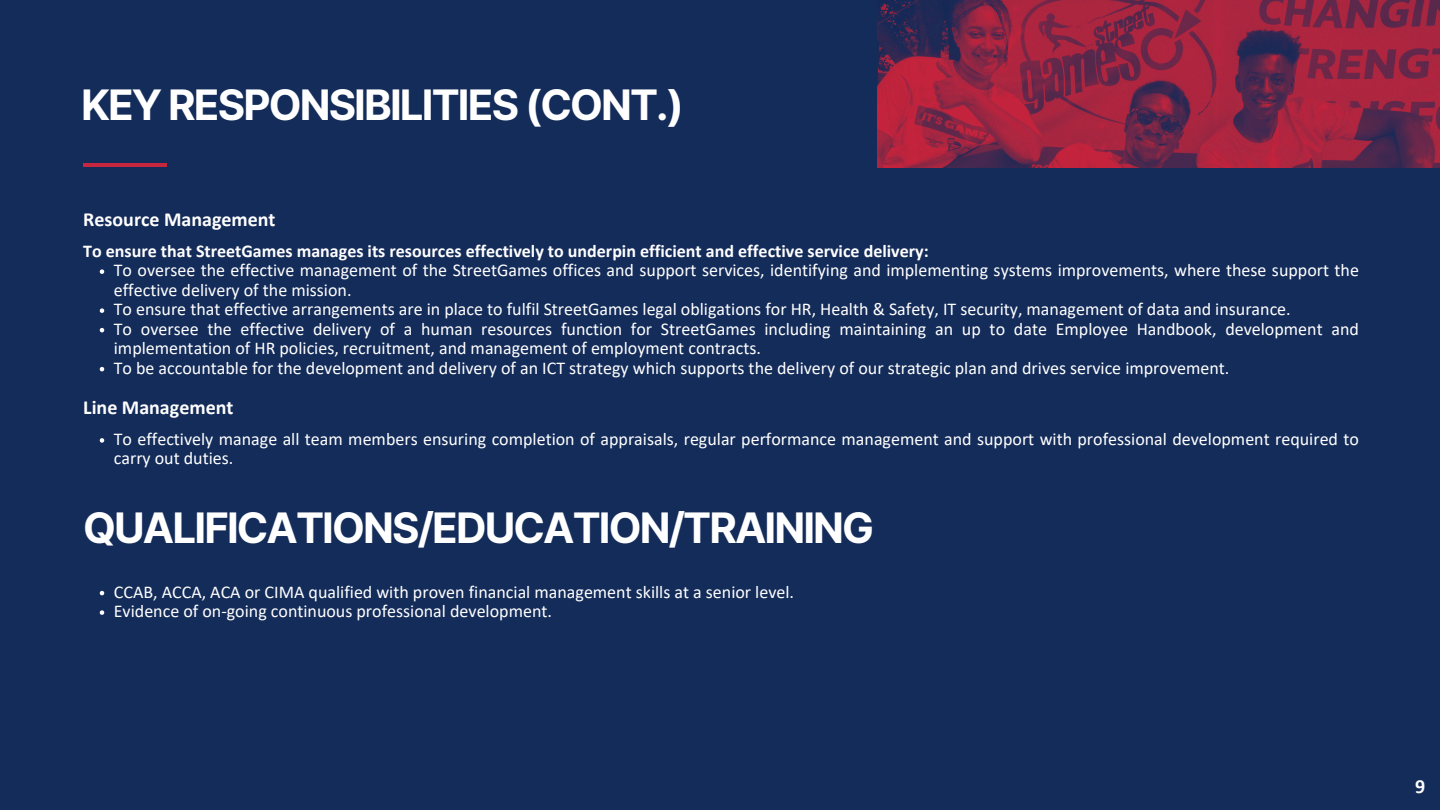
<style>
.page{position:relative;width:1440px;height:810px;background:#142c5a}
.page>*{position:absolute;margin:0;border:0;box-sizing:border-box;transform-origin:0 0}
.t1{font:700 42px "Inter";letter-spacing:-.045em;color:#fff}
.t2{font:700 20px "Calibri";color:#fff}
.t3{font:18px/19.5px "Calibri";color:#fff}
.t4{font:700 18px "Calibri";color:#fff}
</style>
<div class="page">
<img style="left:878px;top:0;width:562px;height:167px">
<hr style="left:83px;top:164px;width:84px;height:3px;background:#c7273e">
<svg style="left:100px;top:269px;width:4px;height:5px"></svg>
<svg style="left:100px;top:308px;width:4px;height:5px"></svg>
<svg style="left:100px;top:328px;width:4px;height:4px"></svg>
<svg style="left:100px;top:367px;width:4px;height:4px"></svg>
<svg style="left:100px;top:438px;width:4px;height:5px"></svg>
<svg style="left:100px;top:591px;width:4px;height:4px"></svg>
<svg style="left:100px;top:610px;width:4px;height:5px"></svg>
<h1 class="t1" style="left:81px;top:80px;width:605px">KEY RESPONSIBILITIES (CONT.)</h1>
<h2 class="t2" style="left:83px;top:211px;width:194px">Resource Management</h2>
<h2 class="t4" style="left:83px;top:243px;width:847px">To ensure that StreetGames manages its resources effectively to underpin efficient and effective service delivery:</h2>
<p class="t3" style="left:114px;top:262px;width:1247px">To oversee the effective management of the StreetGames offices and support services, identifying and implementing systems improvements, where these support the effective delivery of the mission.</p>
<p class="t3" style="left:114px;top:301px;width:1178px">To ensure that effective arrangements are in place to fulfil StreetGames legal obligations for HR, Health &amp; Safety, IT security, management of data and insurance.</p>
<p class="t3" style="left:114px;top:320px;width:1247px">To oversee the effective delivery of a human resources function for StreetGames including maintaining an up to date Employee Handbook, development and implementation of HR policies, recruitment, and management of employment contracts.</p>
<p class="t3" style="left:114px;top:359px;width:1117px">To be accountable for the development and delivery of an ICT strategy which supports the delivery of our strategic plan and drives service improvement.</p>
<h2 class="t2" style="left:83px;top:399px;width:152px">Line Management</h2>
<p class="t3" style="left:114px;top:431px;width:1247px">To effectively manage all team members ensuring completion of appraisals, regular performance management and support with professional development required to carry out duties.</p>
<p class="t1" style="left:83px;top:502px;width:792px">QUALIFICATIONS/EDUCATION/TRAINING</p>
<p class="t3" style="left:114px;top:583px;width:682px">CCAB, ACCA, ACA or CIMA qualified with proven financial management skills at a senior level.</p>
<p class="t3" style="left:114px;top:603px;width:440px">Evidence of on-going continuous professional development.</p>
<h1 class="t2" style="left:1415px;top:778px;width:12px">9</h1>
</div>
